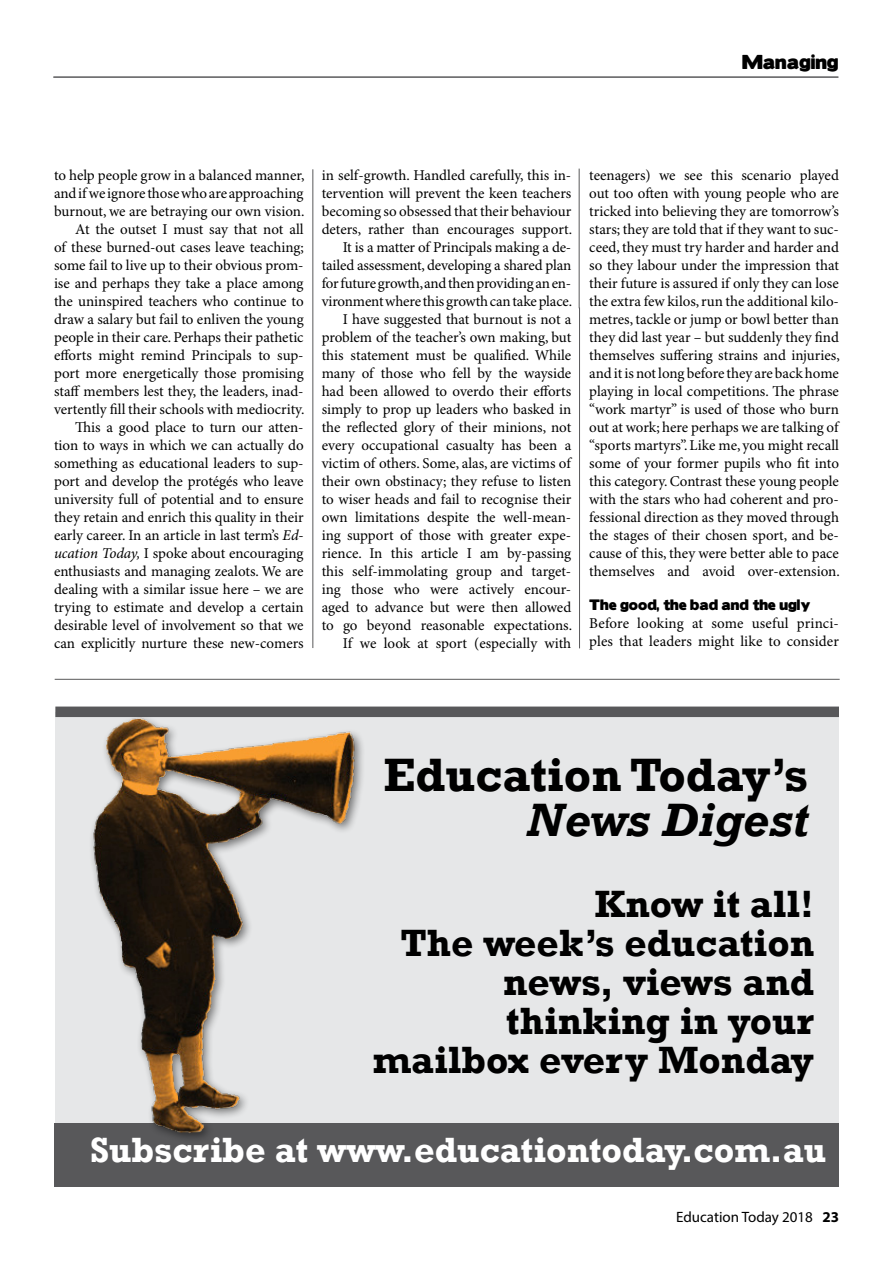
<style>
.page{position:relative;width:893px;height:1263px;background:#fff}
.page>*{position:absolute;margin:0;border:0;box-sizing:border-box;transform-origin:0 0}
.t1{font:700 48px/45px "Rockwell";color:#000;text-align:right}
.t2{font:700 39px/39px "Rockwell";color:#000;text-align:right}
.t3{font:700 36px "Rockwell";color:#fff}
.t4{font:18px "Boris Black Bloxx";color:#000}
.text{font:15px/18px "Minion Pro";color:#000;text-align:justify}
.t5{font:15px "Myriad Pro";color:#000}
.sub_head{font:13.5px "Boris Black Bloxx";color:#000}
.s1{font-style:italic}
.s2{font-weight:700}
</style>
<div class="page">
<hr style="left:53px;top:77px;width:785px;height:1px;background:#58585a">
<hr style="left:313px;top:169px;width:1px;height:479px;background:#58585a">
<hr style="left:579px;top:307px;width:1px;height:341px;background:#58585a">
<hr style="left:579px;top:169px;width:1px;height:139px;background:#58585a">
<div style="left:55px;top:712px;width:784px;height:472px;background:#e6e7e8"></div>
<div style="left:54px;top:1123px;width:785px;height:63px;background:#58585a"></div>
<div style="left:55px;top:706px;width:784px;height:11px;background:#58585a"></div>
<img style="left:85px;top:678px;width:280px;height:461px">
<hr style="left:55px;top:679px;width:785px;height:1px;background:#58585a">
<p class="t4" style="left:742px;top:48px;width:98px">Managing</p>
<p class="text" style="left:54px;top:166px;width:252px">to help people grow in a balanced manner, and if we ignore those who are approaching burnout, we are betraying our own vision.</p>
<p class="text" style="left:54px;top:220px;width:252px;text-indent:21px">At the outset I must say that not all of these burned-out cases leave teaching; some fail to live up to their obvious prom&shy;ise and perhaps they take a place among the uninspired teachers who continue to draw a salary but fail to enliven the young people in their care. Perhaps their pathetic efforts might remind Principals to sup&shy;port more energetically those promising staff members lest they, the leaders, inad&shy;vertently fill their schools with mediocrity.</p>
<p class="text" style="left:54px;top:418px;width:251px;text-indent:21px">This a good place to turn our atten&shy;tion to ways in which we can actually do something as educational leaders to sup&shy;port and develop the protégés who leave university full of potential and to ensure they retain and enrich this quality in their early career. In an article in last term’s <span class="s1">Ed&shy;ucation Today,</span> I spoke about encouraging enthusiasts and managing zealots. We are dealing with a similar issue here – we are trying to estimate and develop a certain desirable level of involvement so that we can explicitly nurture these new-comers</p>
<p class="text" style="left:322px;top:167px;width:252px">in self-growth. Handled carefully, this in&shy;tervention will prevent the keen teachers becoming so obsessed that their behaviour deters, rather than encourages support.</p>
<p class="text" style="left:322px;top:239px;width:252px;text-indent:21px">It is a matter of Principals making a de&shy;tailed assessment, developing a shared plan for future growth, and then providing an en&shy;vironment where this growth can take place.</p>
<p class="text" style="left:322px;top:311px;width:252px;text-indent:21px">I have suggested that burnout is not a problem of the teacher’s own making, but this statement must be qualified. While many of those who fell by the wayside had been allowed to overdo their efforts simply to prop up leaders who basked in the reflected glory of their minions, not every occupational casualty has been a victim of others. Some, alas, are victims of their own obstinacy; they refuse to listen to wiser heads and fail to recognise their own limitations despite the well-mean&shy;ing support of those with greater expe&shy;rience. In this article I am by-passing this self-immolating group and target&shy;ing those who were actively encour&shy;aged to advance but were then allowed to go beyond reasonable expectations.</p>
<p class="text" style="left:343px;top:635px;width:230px">If we look at sport (especially with</p>
<p class="text" style="left:589px;top:167px;width:252px">teenagers) we see this scenario played out too often with young people who are tricked into believing they are tomorrow’s stars; they are told that if they want to suc&shy;ceed, they must try harder and harder and so they labour under the impression that their future is assured if only they can lose the extra few kilos, run the additional kilo&shy;metres, tackle or jump or bowl better than they did last year – but suddenly they find themselves suffering strains and injuries, and it is not long before they are back home playing in local competitions. The phrase “work martyr” is used of those who burn out at work; here perhaps we are talking of “sports martyrs”. Like me, you might recall some of your former pupils who fit into this category. Contrast these young people with the stars who had coherent and pro&shy;fessional direction as they moved through the stages of their chosen sport, and be&shy;cause of this, they were better able to pace themselves and avoid over-extension.</p>
<p class="sub_head" style="left:589px;top:595px;width:222px">The good, the bad and the ugly</p>
<p class="text" style="left:589px;top:615px;width:251px">Before looking at some useful princi&shy;ples that leaders might like to consider</p>
<p class="t1" style="left:383px;top:753px;width:426px">Education Today’s<br><span class="s1">News Digest</span></p>
<p class="t2" style="left:373px;top:884px;width:443px">Know it all!<br>The week’s education news, views and thinking in your mailbox every Monday</p>
<p class="t3" style="left:90px;top:1128px;width:738px">Subscribe at www.educationtoday.com.au</p>
<p class="t5" style="left:676px;top:1208px;width:164px">Education Today 2018 <span class="s2">23</span></p>
</div>
